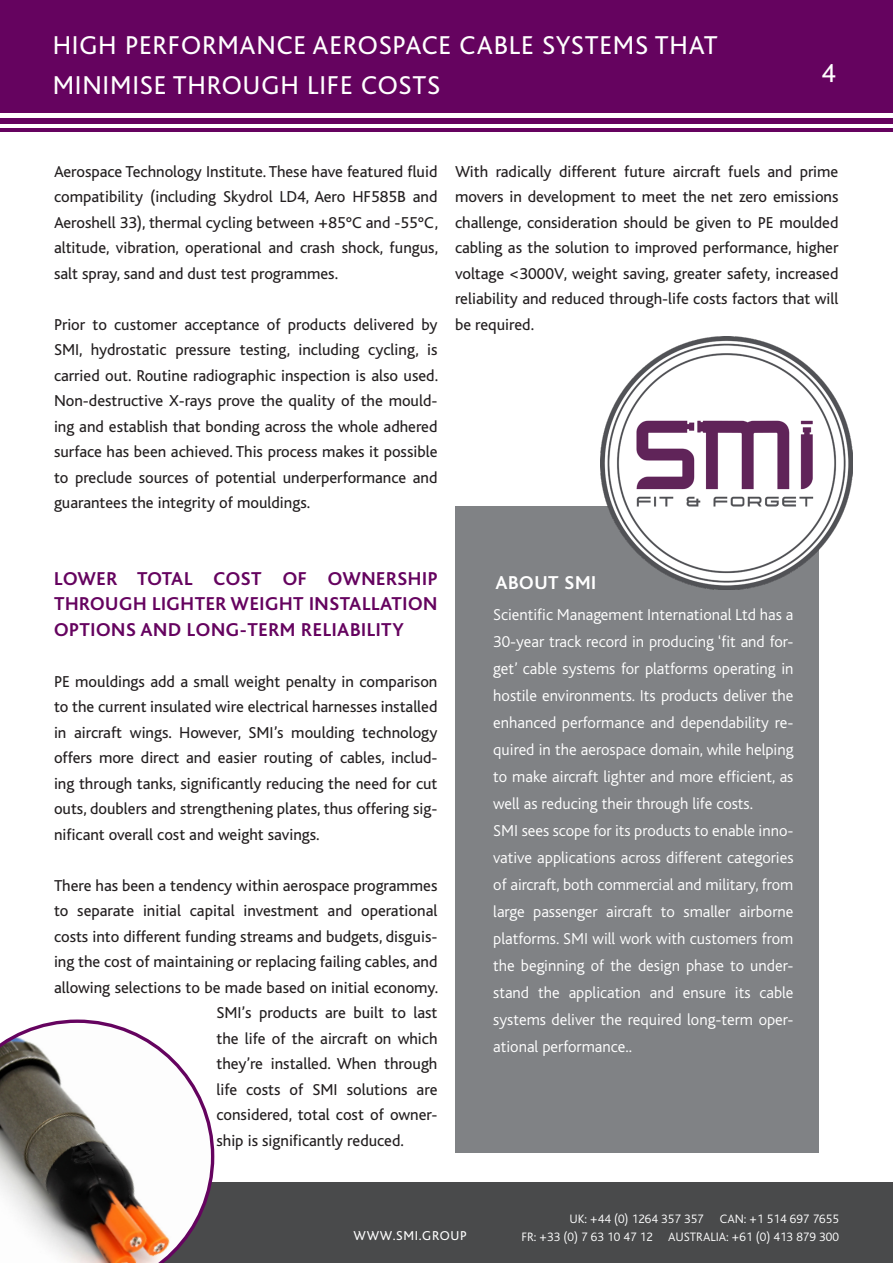
<style>
.page{position:relative;width:893px;height:1263px;background:#fff}
.page>*{position:absolute;margin:0;border:0;box-sizing:border-box;transform-origin:0 0}
.t1{font:27px/40.5px "Bliss";letter-spacing:.03em;color:#fff}
.t2{font:700 19.5px/25.5px "Bliss";letter-spacing:.03em;color:#65035f;text-align:justify}
.t3{font:700 19.5px "Bliss";letter-spacing:.03em;color:#fff}
.t4{font:16.5px/25.5px "Bliss";color:#231f20;text-align:justify}
.t5{font:300 16.5px/27px "Bliss";color:#fff;text-align:justify}
.t6{font:13.5px "Bliss";letter-spacing:.05em;color:#fff}
.t7{font:300 12.75px "Bliss";color:#fff}
</style>
<div class="page">
<div style="left:0;top:0;width:893px;height:113px;background:#65035f"></div>
<div style="left:0;top:119px;width:893px;height:5px;background:#65035f"></div>
<hr style="left:0;top:128px;width:893px;height:3px;background:#65035f">
<div style="left:0;top:1182px;width:893px;height:81px;background:#494a4b"></div>
<svg style="left:0;top:1019px;width:214px;height:244px"></svg>
<div style="left:455px;top:507px;width:364px;height:646px;background:#808285"></div>
<img style="left:600px;top:336px;width:253px;height:253px">
<p class="t1" style="left:53px;top:25px;width:667px">HIGH PERFORMANCE AEROSPACE CABLE SYSTEMS THAT<br>MINIMISE THROUGH LIFE COSTS</p>
<p class="t1" style="left:821px;top:53px;width:16px">4</p>
<p class="t4" style="left:54px;top:159px;width:386px">Aerospace Technology Institute. These have featured fluid compatibility (including Skydrol LD4, Aero HF585B and Aeroshell 33), thermal cycling between +85°C and -55°C, altitude, vibration, operational and crash shock, fungus, salt spray, sand and dust test programmes.</p>
<p class="t4" style="left:54px;top:312px;width:386px">Prior to customer acceptance of products delivered by SMI, hydrostatic pressure testing, including cycling, is carried out. Routine radiographic inspection is also used.<br>Non-destructive X-rays prove the quality of the mould&shy;ing and establish that bonding across the whole adhered surface has been achieved. This process makes it possible to preclude sources of potential underperformance and guarantees the integrity of mouldings.</p>
<p class="t4" style="left:455px;top:159px;width:385px">With radically different future aircraft fuels and prime movers in development to meet the net zero emissions challenge, consideration should be given to PE moulded cabling as the solution to improved performance, higher voltage &lt;3000V, weight saving, greater safety, increased reliability and reduced through-life costs factors that will be required.</p>
<p class="t2" style="left:54px;top:566px;width:385px">LOWER TOTAL COST OF OWNERSHIP THROUGH LIGHTER WEIGHT INSTALLATION OPTIONS AND LONG-TERM RELIABILITY</p>
<p class="t4" style="left:54px;top:669px;width:385px">PE mouldings add a small weight penalty in comparison to the current insulated wire electrical harnesses installed in aircraft wings. However, SMI’s moulding technology offers more direct and easier routing of cables, includ&shy;ing through tanks, significantly reducing the need for cut outs, doublers and strengthening plates, thus offering sig&shy;nificant overall cost and weight savings.</p>
<p class="t4" style="left:54px;top:873px;width:385px">There has been a tendency within aerospace programmes</p>
<p class="t4" style="left:54px;top:898px;width:385px">to separate initial capital investment and operational</p>
<p class="t4" style="left:54px;top:924px;width:385px">costs into different funding streams and budgets, disguis-</p>
<p class="t4" style="left:54px;top:949px;width:385px">ing the cost of maintaining or replacing failing cables, and</p>
<p class="t4" style="left:54px;top:975px;width:386px">allowing selections to be made based on initial economy.</p>
<p class="t4" style="left:216px;top:1000px;width:223px">SMI’s products are built to last</p>
<p class="t4" style="left:216px;top:1026px;width:223px">the life of the aircraft on which</p>
<p class="t4" style="left:216px;top:1051px;width:223px">they’re installed. When through</p>
<p class="t4" style="left:216px;top:1077px;width:223px">life costs of SMI solutions are</p>
<p class="t4" style="left:216px;top:1102px;width:223px">considered, total cost of owner-</p>
<p class="t4" style="left:216px;top:1128px;width:189px">ship is significantly reduced.</p>
<p class="t3" style="left:495px;top:572px;width:102px">ABOUT SMI</p>
<p class="t5" style="left:493px;top:602px;width:302px">Scientific Management International Ltd has a 30-year track record in producing ‘fit and for&shy;get’ cable systems for platforms operating in hostile environments. Its products deliver the enhanced performance and dependability re&shy;quired in the aerospace domain, while helping to make aircraft lighter and more efficient, as well as reducing their through life costs.</p>
<p class="t5" style="left:493px;top:818px;width:302px">SMI sees scope for its products to enable inno&shy;vative applications across different categories of aircraft, both commercial and military, from large passenger aircraft to smaller airborne platforms. SMI will work with customers from the beginning of the design phase to under&shy;stand the application and ensure its cable systems deliver the required long-term oper&shy;ational performance..</p>
<p class="t7" style="left:569px;top:1212px;width:136px">UK: +44 (0) 1264 357 357</p>
<p class="t7" style="left:720px;top:1212px;width:121px">CAN: +1 514 697 7655</p>
<p class="t6" style="left:354px;top:1228px;width:115px">WWW.SMI.GROUP</p>
<p class="t7" style="left:521px;top:1230px;width:319px">FR: +33 (0) 7 63 10 47 12 AUSTRALIA: +61 (0) 413 879 300</p>
</div>
